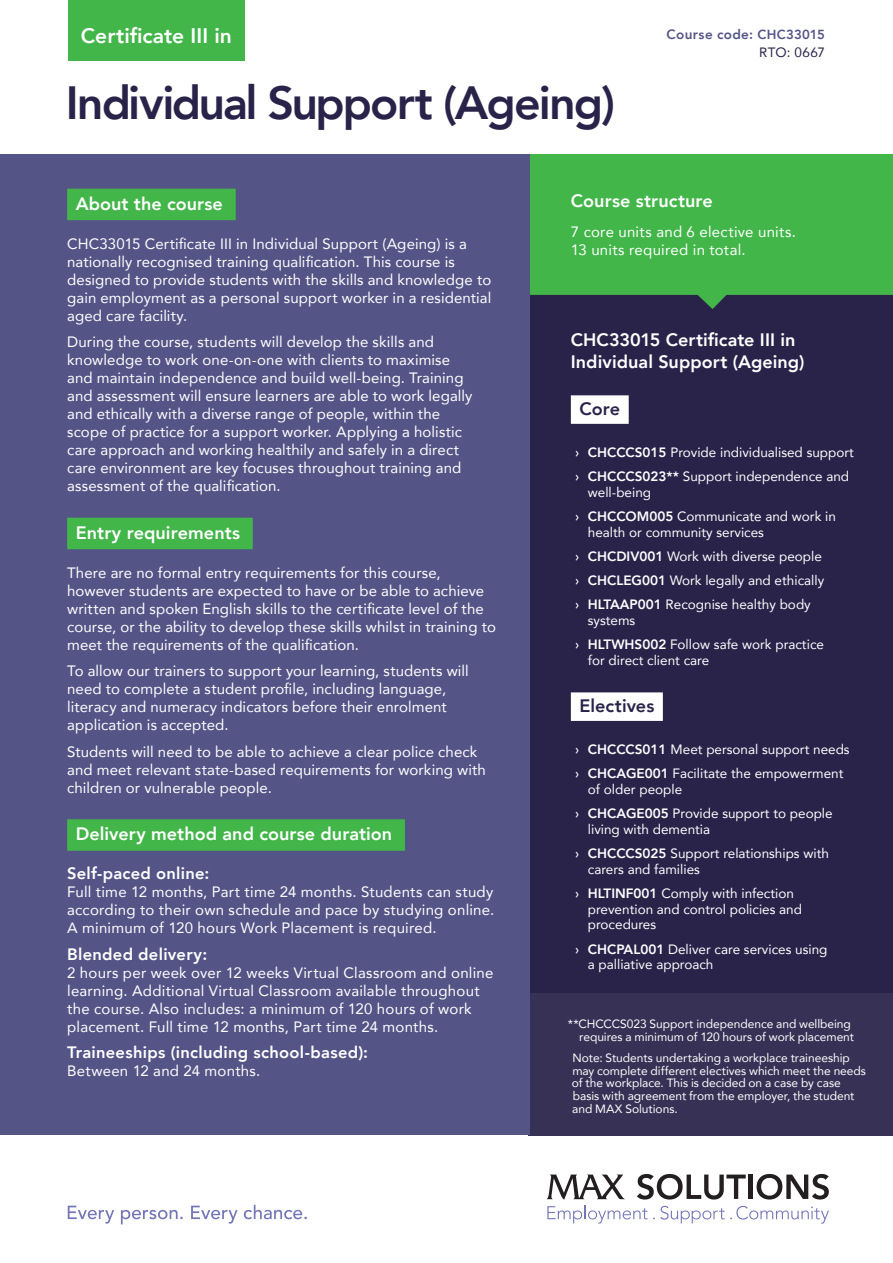
<style>
.page{position:relative;width:893px;height:1263px;background:#fff}
.page>*{position:absolute;margin:0;border:0;box-sizing:border-box;transform-origin:0 0}
.Course_Title{font:800 46.5px "Avenir";letter-spacing:-.04em;color:#29234a}
.White_Heading{font:800 21px "Avenir";letter-spacing:.005em;color:#fff}
.White_Heading-2{font:800 18px/22.5px "Avenir";letter-spacing:.005em;color:#fff}
.Green_Bar_Heading{font:800 18px "Avenir";letter-spacing:.005em;color:#fff}
.Green_Bar_Heading-2{font:800 18px "Avenir";letter-spacing:.005em;color:#29234a}
.t1{font:800 16.5px "Avenir";letter-spacing:.02em;color:#fff}
.Body_Copy_White{font:15px/18px "Avenir";letter-spacing:.01em;color:#fff}
.t2{font:13.5px/15.8px "Avenir";color:#fff}
.t3{font:800 13.5px "Avenir";letter-spacing:.025em;color:#555487}
.t4{font:13.5px "Avenir";letter-spacing:.02em;color:#29234a}
.TC_s_Note{font:12px/12.8px "Avenir";letter-spacing:-.005em;color:#fff;text-align:right}
.s1{font-size:13.05px}
.s2{font-weight:500}
.s3{font-weight:800}
</style>
<div class="page">
<div style="left:528px;top:286px;width:365px;height:849px;background:#29234a"></div>
<svg style="left:529px;top:154px;width:364px;height:155px;background:#40a54b"></svg>
<div style="left:528px;top:993px;width:365px;height:142px;background:#373155"></div>
<div style="left:0;top:153px;width:529px;height:982px;background:#555487"></div>
<div style="left:67px;top:189px;width:169px;height:31px;background:#42b649"></div>
<div style="left:67px;top:518px;width:186px;height:31px;background:#42b649"></div>
<div style="left:67px;top:819px;width:338px;height:32px;background:#42b649"></div>
<svg style="left:68px;top:1206px;width:46px;height:17px"></svg>
<svg style="left:121px;top:1210px;width:62px;height:14px"></svg>
<svg style="left:191px;top:1206px;width:47px;height:17px"></svg>
<svg style="left:244px;top:1205px;width:63px;height:14px"></svg>
<div style="left:571px;top:395px;width:58px;height:29px;background:#fff"></div>
<div style="left:571px;top:692px;width:92px;height:29px;background:#fff"></div>
<svg style="left:547px;top:1174px;width:282px;height:50px"></svg>
<div style="left:68px;top:0;width:177px;height:61px;background:#42b649"></div>
<p class="White_Heading" style="left:81px;top:19px;width:153px">Certificate III in</p>
<p class="Course_Title" style="left:66px;top:67px;width:551px">Individual Support (Ageing)</p>
<p class="t3" style="left:667px;top:24px;width:160px">Course code: <span class="s1">CHC33015</span></p>
<p class="t4" style="left:759px;top:41px;width:67px">RTO: 0667</p>
<p class="Green_Bar_Heading" style="left:76px;top:189px;width:149px">About the course</p>
<p class="Body_Copy_White" style="left:67px;top:234px;width:426px">CHC33015 Certificate III in Individual Support (Ageing) is a nationally recognised training qualification. This course is designed to provide students with the skills and knowledge to gain employment as a personal support worker in a residential aged care facility.</p>
<p class="Body_Copy_White" style="left:67px;top:333px;width:407px">During the course, students will develop the skills and knowledge to work one-on-one with clients to maximise and maintain independence and build well-being. Training and assessment will ensure learners are able to work legally and ethically with a diverse range of people, within the scope of practice for a support worker. Applying a holistic care approach and working healthily and safely in a direct care environment are key focuses throughout training and assessment of the qualification.</p>
<p class="Green_Bar_Heading" style="left:76px;top:518px;width:166px">Entry requirements</p>
<p class="Body_Copy_White" style="left:67px;top:563px;width:430px">There are no formal entry requirements for this course, however students are expected to have or be able to achieve written and spoken English skills to the certificate level of the course, or the ability to develop these skills whilst in training to meet the requirements of the qualification.</p>
<p class="Body_Copy_White" style="left:67px;top:662px;width:403px">To allow our trainers to support your learning, students will need to complete a student profile, including language, literacy and numeracy indicators before their enrolment application is accepted.</p>
<p class="Body_Copy_White" style="left:67px;top:742px;width:420px">Students will need to be able to achieve a clear police check and meet relevant state-based requirements for working with children or vulnerable people.</p>
<p class="Green_Bar_Heading" style="left:76px;top:820px;width:318px">Delivery method and course duration</p>
<p class="t1" style="left:67px;top:861px;width:144px">Self-paced online:</p>
<p class="Body_Copy_White" style="left:67px;top:883px;width:429px;text-align:justify">Full time 12 months, Part time 24 months. Students can study according to their own schedule and pace by studying online.<br>A minimum of 120 hours Work Placement is required.</p>
<p class="t1" style="left:67px;top:941px;width:142px">Blended delivery:</p>
<p class="Body_Copy_White" style="left:67px;top:963px;width:428px">2 hours per week over 12 weeks Virtual Classroom and online learning. Additional Virtual Classroom available throughout the course. Also includes: a minimum of 120 hours of work placement. Full time 12 months, Part time 24 months.</p>
<p class="t1" style="left:67px;top:1040px;width:302px">Traineeships (including school-based):</p>
<p class="Body_Copy_White" style="left:67px;top:1062px;width:195px">Between 12 and 24 months.</p>
<p class="White_Heading-2" style="left:571px;top:189px;width:144px">Course structure</p>
<p class="Body_Copy_White" style="left:571px;top:223px;width:227px">7 core units and 6 elective units.<br>13 units required in total.</p>
<p class="White_Heading-2" style="left:571px;top:328px;width:235px">CHC33015 Certificate III in<br>Individual Support (Ageing)</p>
<p class="Green_Bar_Heading-2" style="left:579px;top:395px;width:42px">Core</p>
<p class="t2" style="left:575px;top:444px;width:280px"><span class="s2">›</span> <span class="s3">CHCCCS015</span> Provide individualised support</p>
<p class="t2" style="left:588px;top:468px;width:263px;text-indent:-13px"><span class="s2">›</span> <span class="s3">CHCCCS023**</span> Support independence and well-being</p>
<p class="t2" style="left:588px;top:508px;width:250px;text-indent:-13px"><span class="s2">›</span> <span class="s3">CHCCOM005</span> Communicate and work in health or community services</p>
<p class="t2" style="left:575px;top:548px;width:248px"><span class="s2">›</span> <span class="s3">CHCDIV001</span> Work with diverse people</p>
<p class="t2" style="left:575px;top:572px;width:251px"><span class="s2">›</span> <span class="s3">CHCLEG001</span> Work legally and ethically</p>
<p class="t2" style="left:588px;top:596px;width:224px;text-indent:-13px"><span class="s2">›</span> <span class="s3">HLTAAP001</span> Recognise healthy body systems</p>
<p class="t2" style="left:588px;top:636px;width:238px;text-indent:-13px"><span class="s2">›</span> <span class="s3">HLTWHS002</span> Follow safe work practice for direct client care</p>
<p class="Green_Bar_Heading-2" style="left:579px;top:692px;width:76px">Electives</p>
<p class="t2" style="left:575px;top:741px;width:276px"><span class="s2">›</span> <span class="s3">CHCCCS011</span> Meet personal support needs</p>
<p class="t2" style="left:588px;top:765px;width:257px;text-indent:-13px"><span class="s2">›</span> <span class="s3">CHCAGE001</span> Facilitate the empowerment of older people</p>
<p class="t2" style="left:588px;top:805px;width:246px;text-indent:-13px"><span class="s2">›</span> <span class="s3">CHCAGE005</span> Provide support to people living with dementia</p>
<p class="t2" style="left:588px;top:845px;width:243px;text-indent:-13px"><span class="s2">›</span> <span class="s3">CHCCCS025</span> Support relationships with carers and families</p>
<p class="t2" style="left:588px;top:885px;width:216px;text-indent:-13px"><span class="s2">›</span> <span class="s3">HLTINF001</span> Comply with infection prevention and control policies and procedures</p>
<p class="t2" style="left:588px;top:941px;width:241px;text-indent:-13px"><span class="s2">›</span> <span class="s3">CHCPAL001</span> Deliver care services using a palliative approach</p>
<p class="TC_s_Note" style="left:568px;top:1017px;width:288px">**CHCCCS023 Support independence and wellbeing requires a minimum of 120 hours of work placement</p>
<p class="TC_s_Note" style="left:572px;top:1051px;width:296px;text-align:left">Note: Students undertaking a workplace traineeship may complete different electives which meet the needs of the workplace. This is decided on a case by case basis with agreement from the employer, the student and MAX Solutions.</p>
</div>
